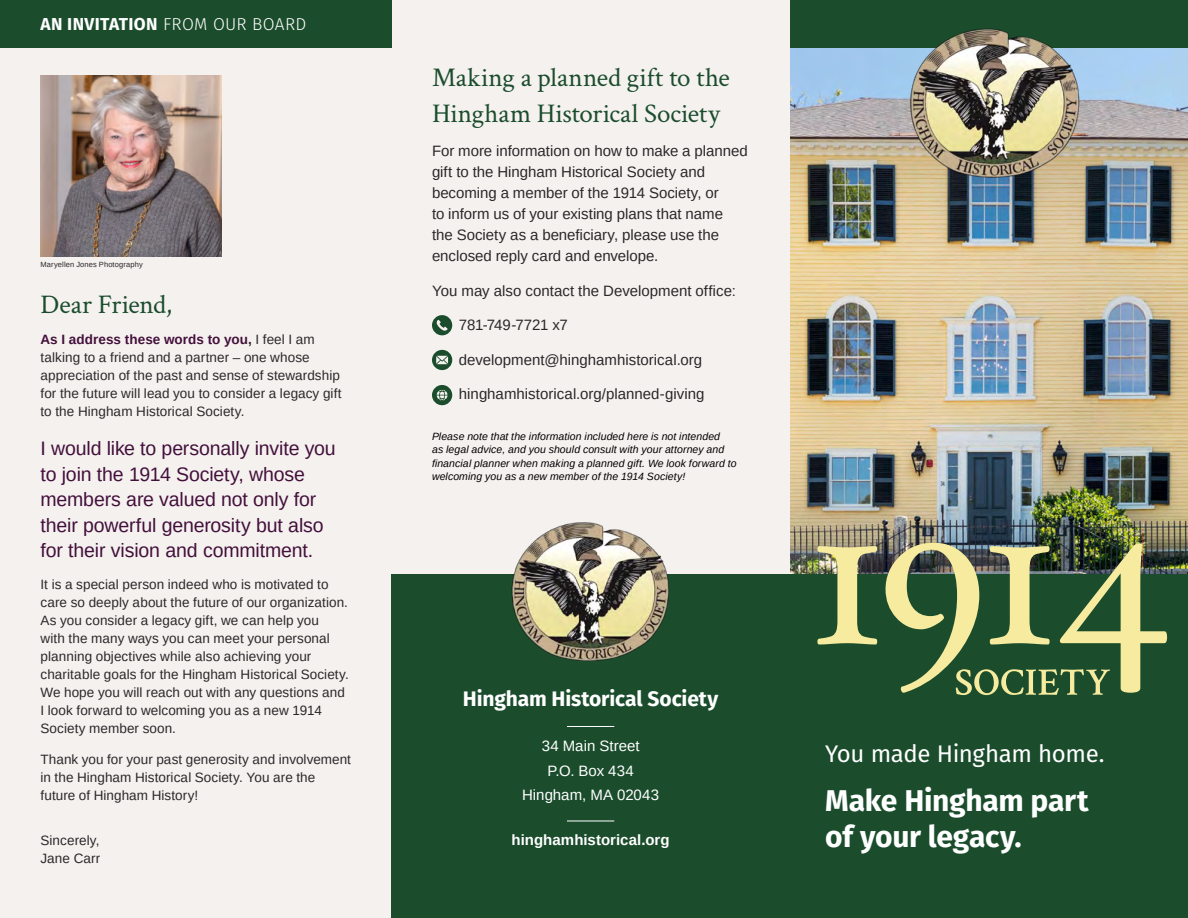
<style>
.page{position:relative;width:1188px;height:918px;background:#fff}
.page>*{position:absolute;margin:0;border:0;box-sizing:border-box;transform-origin:0 0}
.t1{font:700 30px/36px "Fira Sans";letter-spacing:-.01em;color:#fff}
.t2{font:27px/36px "Crimson Text";color:#1b4d2d}
.t3{font:24px "Fira Sans";letter-spacing:-.015em;color:#fff}
.t4{font:700 21px "Fira Sans";letter-spacing:-.01em;color:#fff}
.t5{font:19.5px/25.5px "Arimo";letter-spacing:-.005em;color:#43103b}
.t6{font:700 17.25px "Fira Sans";letter-spacing:.02em;color:#fff}
.t7{font:15px/21px "Arimo";color:#292829}
.t8{font:15px/24.8px "Arimo";color:#fff;text-align:center}
.t9{font:700 15px "Arimo";color:#fff}
.t10{font:13.5px/18px "Arimo";letter-spacing:.005em;color:#292829}
.t11{font:italic 10.5px/13.5px "Arimo";letter-spacing:.01em;color:#000}
.t12{font:7.5px "Arimo";letter-spacing:.02em;color:#292829}
.s1{font-weight:300}
.s2{font-weight:700;color:#43103b}
.s3{font-weight:700}
</style>
<div class="page">
<div style="left:790px;top:0;width:398px;height:48px;background:#1b4d2d"></div>
<img style="left:790px;top:48px;width:398px;height:527px">
<div style="left:0;top:0;width:790px;height:918px;background:#f5f1ef"></div>
<div style="left:392px;top:575px;width:796px;height:343px;background:#1b4d2d"></div>
<div style="left:432px;top:315px;width:20px;height:20px;background:#1b4d2d;border-radius:50%"></div>
<svg style="left:436px;top:320px;width:12px;height:11px"></svg>
<svg style="left:432px;top:350px;width:20px;height:20px"></svg>
<svg style="left:436px;top:356px;width:12px;height:8px"></svg>
<div style="left:432px;top:385px;width:20px;height:20px;background:#1b4d2d;border-radius:50%"></div>
<svg style="left:437px;top:390px;width:11px;height:10px"></svg>
<hr style="left:567px;top:726px;width:47px;height:1px;background:#fff">
<hr style="left:567px;top:821px;width:47px;height:1px;background:#fff">
<div style="left:0;top:0;width:392px;height:48px;background:#1b4d2d"></div>
<img style="left:889px;top:28px;width:213px;height:156px">
<img style="left:491px;top:522px;width:199px;height:139px">
<img style="left:41px;top:76px;width:180px;height:181px">
<svg style="left:817px;top:546px;width:60px;height:99px"></svg>
<svg style="left:886px;top:543px;width:281px;height:152px"></svg>
<p class="t6" style="left:41px;top:11px;width:267px">AN INVITATION <span class="s1">FROM OUR BOARD</span></p>
<p class="t12" style="left:40px;top:260px;width:104px">Maryellen Jones Photography</p>
<p class="t2" style="left:40px;top:285px;width:133px">Dear Friend,</p>
<p class="t10" style="left:40px;top:331px;width:303px"><span class="s2">As I address these words to you</span><span class="s3">,</span> I feel I am talking to a friend and a partner – one whose appreciation of the past and sense of stewardship for the future will lead you to consider a legacy gift to the Hingham Historical Society.</p>
<p class="t5" style="left:40px;top:436px;width:297px">I would like to personally invite you to join the 1914 Society, whose members are valued not only for their powerful generosity but also for their vision and commitment.</p>
<p class="t10" style="left:40px;top:575px;width:310px">It is a special person indeed who is motivated to care so deeply about the future of our organization.<br>As you consider a legacy gift, we can help you<br>with the many ways you can meet your personal planning objectives while also achieving your charitable goals for the Hingham Historical Society.<br>We hope you will reach out with any questions and I look forward to welcoming you as a new 1914<br>Society member soon.</p>
<p class="t10" style="left:40px;top:751px;width:312px">Thank you for your past generosity and involvement in the Hingham Historical Society. You are the future of Hingham History!</p>
<p class="t10" style="left:40px;top:832px;width:61px">Sincerely,<br>Jane Carr</p>
<p class="t2" style="left:432px;top:58px;width:299px">Making a planned gift to the<br>Hingham Historical Society</p>
<p class="t7" style="left:432px;top:141px;width:317px">For more information on how to make a planned gift to the Hingham Historical Society and becoming a member of the 1914 Society, or<br>to inform us of your existing plans that name<br>the Society as a beneficiary, please use the enclosed reply card and envelope.</p>
<p class="t7" style="left:432px;top:280px;width:305px">You may also contact the Development office:</p>
<p class="t7" style="left:459px;top:315px;width:110px">781-749-7721 x7</p>
<p class="t7" style="left:459px;top:349px;width:245px">development@hinghamhistorical.org</p>
<p class="t7" style="left:459px;top:384px;width:247px">hinghamhistorical.org/planned-giving</p>
<p class="t11" style="left:432px;top:429px;width:306px">Please note that the information included here is not intended<br>as legal advice, and you should consult with your attorney and financial planner when making a planned gift. We look forward to welcoming you as a new member of the 1914 Society!</p>
<p class="t4" style="left:463px;top:684px;width:257px">Hingham Historical Society</p>
<p class="t8" style="left:522px;top:733px;width:139px">34 Main Street<br>P.O. Box 434<br>Hingham, MA 02043</p>
<p class="t9" style="left:512px;top:830px;width:160px">hinghamhistorical.org</p>
<p class="t3" style="left:825px;top:737px;width:281px">You made Hingham home.</p>
<p class="t1" style="left:825px;top:782px;width:265px">Make Hingham part of your legacy.</p>
</div>
